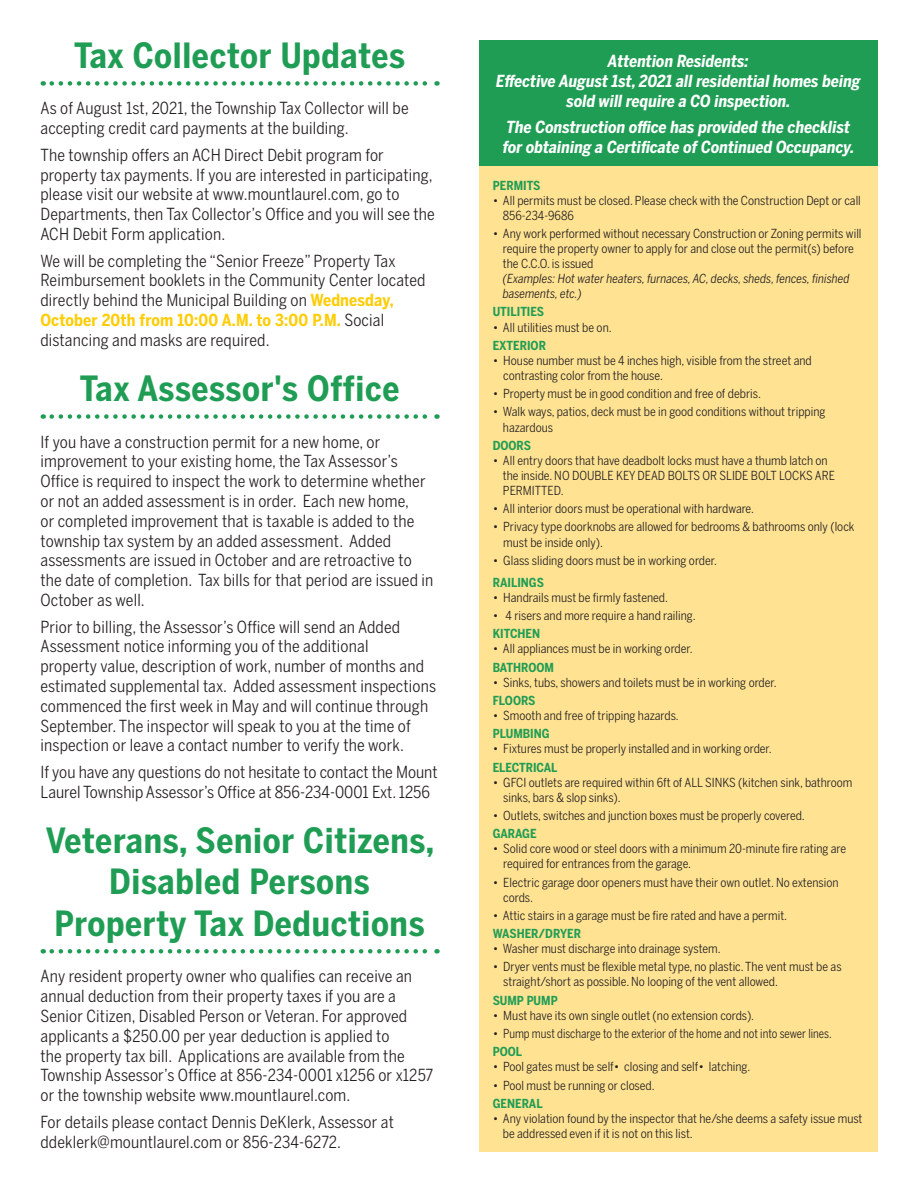
<style>
.page{position:relative;width:918px;height:1188px;background:#fff}
.page>*{position:absolute;margin:0;border:0;box-sizing:border-box;transform-origin:0 0}
.Headline_1{font:700 34.5px/41.4px "Benton Sans Condensed";letter-spacing:.02em;color:#209d54;text-align:center}
.Body{font:16.5px/19.8px "Benton Sans Condensed";letter-spacing:.01em;color:#231f20}
.Sub_Head{font:italic 700 16.5px/19.8px "Benton Sans Condensed";color:#fff;text-align:center}
.Body-2{font:12.3px/15px "Benton Sans Condensed";color:#231f20}
.Sub_Head-2{font:700 12.3px "Benton Sans Condensed";color:#209d54}
.s1{font-weight:700;color:#fecd08}
.s2{font-style:italic}
</style>
<div class="page">
<svg style="left:52px;top:81px;width:385px;height:5px"></svg>
<svg style="left:52px;top:414px;width:385px;height:5px"></svg>
<svg style="left:52px;top:949px;width:385px;height:5px"></svg>
<div style="left:479px;top:166px;width:399px;height:986px;background:#ffe393"></div>
<div style="left:479px;top:40px;width:399px;height:126px;background:#209d54"></div>
<p class="Headline_1" style="left:74px;top:35px;width:332px">Tax Collector Updates</p>
<p class="Body" style="left:40px;top:98px;width:370px">As of August 1st, 2021, the Township Tax Collector will be accepting credit card payments at the building.</p>
<p class="Body" style="left:40px;top:145px;width:396px">The township offers an ACH Direct Debit program for property tax payments. If you are interested in participating, please visit our website at www.mountlaurel.com, go to Departments, then Tax Collector’s Office and you will see the ACH Debit Form application.</p>
<p class="Body" style="left:40px;top:251px;width:387px">We will be completing the “Senior Freeze” Property Tax Reimbursement booklets in the Community Center located directly behind the Municipal Building on <span class="s1">Wednesday, October 20th from 10:00 A.M. to 3:00 P.M.</span> Social distancing and masks are required.</p>
<p class="Headline_1" style="left:80px;top:368px;width:321px">Tax Assessor's Office</p>
<p class="Body" style="left:40px;top:432px;width:394px">If you have a construction permit for a new home, or improvement to your existing home, the Tax Assessor’s Office is required to inspect the work to determine whether or not an added assessment is in order. Each new home,<br>or completed improvement that is taxable is added to the township tax system by an added assessment. Added assessments are issued in October and are retroactive to the date of completion. Tax bills for that period are issued in October as well.</p>
<p class="Body" style="left:40px;top:617px;width:397px">Prior to billing, the Assessor’s Office will send an Added Assessment notice informing you of the additional<br>property value, description of work, number of months and estimated supplemental tax. Added assessment inspections commenced the first week in May and will continue through September. The inspector will speak to you at the time of inspection or leave a contact number to verify the work.</p>
<p class="Body" style="left:40px;top:762px;width:399px">If you have any questions do not hesitate to contact the Mount<br>Laurel Township Assessor’s Office at 856-234-0001 Ext. 1256</p>
<p class="Headline_1" style="left:46px;top:820px;width:390px">Veterans, Senior Citizens,<br>Disabled Persons<br>Property Tax Deductions</p>
<p class="Body" style="left:40px;top:966px;width:394px">Any resident property owner who qualifies can receive an annual deduction from their property taxes if you are a Senior Citizen, Disabled Person or Veteran. For approved applicants a $250.00 per year deduction is applied to<br>the property tax bill. Applications are available from the Township Assessor’s Office at 856-234-0001 x1256 or x1257 or the township website www.mountlaurel.com.</p>
<p class="Body" style="left:40px;top:1112px;width:355px">For details please contact Dennis DeKlerk, Assessor at ddeklerk@mountlaurel.com or 856-234-6272.</p>
<p class="Sub_Head" style="left:496px;top:51px;width:366px">Attention Residents:<br>Effective August 1st, 2021 all residential homes being sold will require a CO inspection.</p>
<p class="Sub_Head" style="left:503px;top:117px;width:353px;text-align:left">The Construction office has provided the checklist for obtaining a Certificate of Continued Occupancy.</p>
<p class="Sub_Head-2" style="left:493px;top:178px;width:49px">PERMITS</p>
<p class="Body-2" style="left:503px;top:193px;width:360px;text-indent:-10px">• All permits must be closed. Please check with the Construction Dept or call<br>856-234-9686</p>
<p class="Body-2" style="left:503px;top:226px;width:360px;text-indent:-10px">• Any work performed without necessary Construction or Zoning permits will require the property owner to apply for and close out the permit(s) before the C.C.O. is issued<br><span class="s2">(Examples: Hot water heaters, furnaces, AC, decks, sheds, fences, finished basements, etc.)</span></p>
<p class="Sub_Head-2" style="left:493px;top:304px;width:53px">UTILITIES</p>
<p class="Body-2" style="left:493px;top:319px;width:120px">• All utilities must be on.</p>
<p class="Sub_Head-2" style="left:493px;top:338px;width:55px">EXTERIOR</p>
<p class="Body-2" style="left:503px;top:353px;width:310px;text-indent:-11px">• House number must be 4 inches high, visible from the street and contrasting color from the house.</p>
<p class="Body-2" style="left:493px;top:386px;width:270px">• Property must be in good condition and free of debris.</p>
<p class="Body-2" style="left:503px;top:404px;width:324px;text-indent:-10px">• Walk ways, patios, deck must be in good conditions without tripping hazardous</p>
<p class="Sub_Head-2" style="left:493px;top:438px;width:40px">DOORS</p>
<p class="Body-2" style="left:503px;top:453px;width:334px;text-indent:-10px">• All entry doors that have deadbolt locks must have a thumb latch on the inside. NO DOUBLE KEY DEAD BOLTS OR SLIDE BOLT LOCKS ARE<br>PERMITTED.</p>
<p class="Body-2" style="left:493px;top:501px;width:263px">• All interior doors must be operational with hardware.</p>
<p class="Body-2" style="left:503px;top:519px;width:353px;text-indent:-11px">• Privacy type doorknobs are allowed for bedrooms &amp; bathrooms only (lock must be inside only).</p>
<p class="Body-2" style="left:493px;top:553px;width:226px">• Glass sliding doors must be in working order.</p>
<p class="Sub_Head-2" style="left:493px;top:574px;width:53px">RAILINGS</p>
<p class="Body-2" style="left:493px;top:590px;width:177px">• Handrails must be firmly fastened.</p>
<p class="Body-2" style="left:493px;top:608px;width:204px">• 4 risers and more require a hand railing.</p>
<p class="Sub_Head-2" style="left:493px;top:626px;width:49px">KITCHEN</p>
<p class="Body-2" style="left:493px;top:641px;width:201px">• All appliances must be in working order.</p>
<p class="Sub_Head-2" style="left:493px;top:659px;width:63px">BATHROOM</p>
<p class="Body-2" style="left:493px;top:675px;width:286px">• Sinks, tubs, showers and toilets must be in working order.</p>
<p class="Sub_Head-2" style="left:493px;top:693px;width:44px">FLOORS</p>
<p class="Body-2" style="left:493px;top:708px;width:188px">• Smooth and free of tripping hazards.</p>
<p class="Sub_Head-2" style="left:493px;top:726px;width:59px">PLUMBING</p>
<p class="Body-2" style="left:493px;top:741px;width:281px">• Fixtures must be properly installed and in working order.</p>
<p class="Sub_Head-2" style="left:493px;top:759px;width:66px">ELECTRICAL</p>
<p class="Body-2" style="left:503px;top:775px;width:351px;text-indent:-11px">• GFCI outlets are required within 6ft of ALL SINKS (kitchen sink, bathroom sinks, bars &amp; slop sinks).</p>
<p class="Body-2" style="left:493px;top:808px;width:314px">• Outlets, switches and junction boxes must be properly covered.</p>
<p class="Sub_Head-2" style="left:493px;top:826px;width:45px">GARAGE</p>
<p class="Body-2" style="left:503px;top:841px;width:344px;text-indent:-11px">• Solid core wood or steel doors with a minimum 20-minute fire rating are required for entrances from the garage.</p>
<p class="Body-2" style="left:503px;top:874px;width:337px;text-indent:-11px">• Electric garage door openers must have their own outlet. No extension cords.</p>
<p class="Body-2" style="left:493px;top:908px;width:296px">• Attic stairs in a garage must be fire rated and have a permit.</p>
<p class="Sub_Head-2" style="left:493px;top:926px;width:90px">WASHER/DRYER</p>
<p class="Body-2" style="left:493px;top:941px;width:229px">• Washer must discharge into drainage system.</p>
<p class="Body-2" style="left:503px;top:959px;width:340px;text-indent:-11px">• Dryer vents must be flexible metal type, no plastic. The vent must be as straight/short as possible. No looping of the vent allowed.</p>
<p class="Sub_Head-2" style="left:493px;top:993px;width:67px">SUMP PUMP</p>
<p class="Body-2" style="left:493px;top:1008px;width:263px">• Must have its own single outlet (no extension cords).</p>
<p class="Body-2" style="left:493px;top:1026px;width:340px">• Pump must discharge to the exterior of the home and not into sewer lines.</p>
<p class="Sub_Head-2" style="left:493px;top:1044px;width:31px">POOL</p>
<p class="Body-2" style="left:493px;top:1059px;width:259px">• Pool gates must be self• closing and self• latching.</p>
<p class="Body-2" style="left:493px;top:1078px;width:163px">• Pool must be running or closed.</p>
<p class="Sub_Head-2" style="left:493px;top:1096px;width:52px">GENERAL</p>
<p class="Body-2" style="left:503px;top:1111px;width:361px;text-indent:-10px">• Any violation found by the inspector that he/she deems a safety issue must be addressed even if it is not on this list.</p>
</div>
